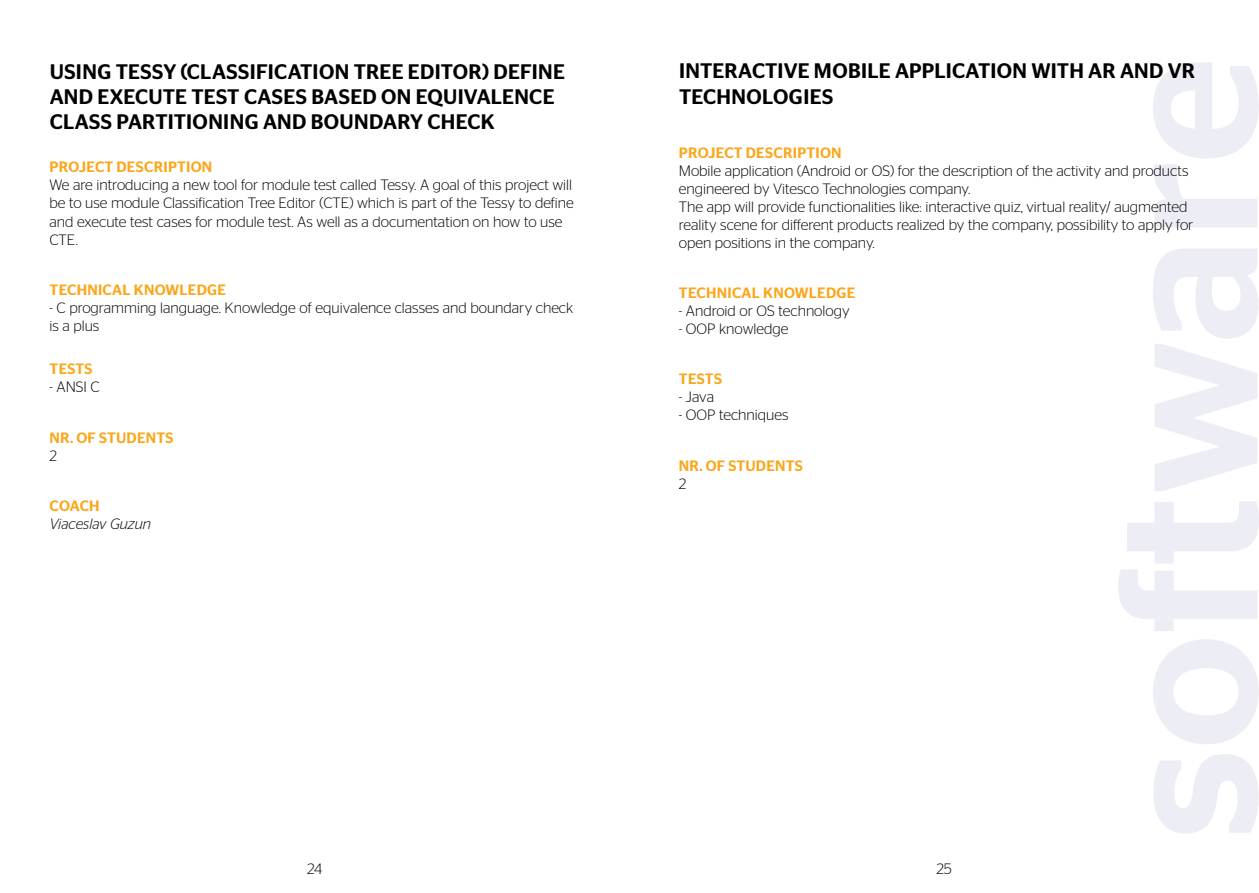
<style>
.page{position:relative;width:1259px;height:893px;background:#fff}
.page>*{position:absolute;margin:0;border:0;box-sizing:border-box;transform-origin:0 0}
.t1{font:500 21px/25.2px "Continental Stag Sans";letter-spacing:.015em;color:#000}
.t2{font:300 15px/18px "Continental Stag Sans";color:#000}
.t3{font:500 15px "Continental Stag Sans";letter-spacing:.02em;color:#faa61a}
.t4{font:italic 300 15px "Continental Stag Sans";color:#000}
</style>
<div class="page">
<svg style="left:1153px;top:754px;width:105px;height:79px"></svg>
<svg style="left:1153px;top:639px;width:105px;height:105px"></svg>
<svg style="left:1118px;top:569px;width:139px;height:62px"></svg>
<svg style="left:1127px;top:502px;width:132px;height:61px"></svg>
<svg style="left:1153px;top:248px;width:105px;height:243px"></svg>
<svg style="left:1153px;top:62px;width:105px;height:165px"></svg>
<h1 class="t1" style="left:50px;top:59px;width:517px">USING TESSY (CLASSIFICATION TREE EDITOR) DEFINE<br>AND EXECUTE TEST CASES BASED ON EQUIVALENCE<br>CLASS PARTITIONING AND BOUNDARY CHECK</h1>
<p class="t3" style="left:50px;top:159px;width:164px">PROJECT DESCRIPTION</p>
<p class="t2" style="left:49px;top:176px;width:526px">We are introducing a new tool for module test called Tessy. A goal of this project will be to use module Classification Tree Editor (CTE) which is part of the Tessy to define and execute test cases for module test. As well as a documentation on how to use CTE.</p>
<p class="t3" style="left:50px;top:281px;width:178px">TECHNICAL KNOWLEDGE</p>
<p class="t2" style="left:49px;top:298px;width:525px">- C programming language. Knowledge of equivalence classes and boundary check is a plus</p>
<p class="t3" style="left:50px;top:360px;width:45px">TESTS</p>
<p class="t2" style="left:49px;top:378px;width:52px">- ANSI C</p>
<p class="t3" style="left:50px;top:429px;width:125px">NR. OF STUDENTS</p>
<p class="t2" style="left:49px;top:446px;width:9px">2</p>
<p class="t3" style="left:50px;top:497px;width:51px">COACH</p>
<p class="t4" style="left:49px;top:515px;width:103px">Viaceslav Guzun</p>
<h1 class="t1" style="left:679px;top:58px;width:517px">INTERACTIVE MOBILE APPLICATION WITH AR AND VR<br>TECHNOLOGIES</h1>
<p class="t3" style="left:679px;top:144px;width:164px">PROJECT DESCRIPTION</p>
<p class="t2" style="left:679px;top:161px;width:516px">Mobile application (Android or OS) for the description of the activity and products engineered by Vitesco Technologies company.<br>The app will provide functionalities like: interactive quiz, virtual reality/ augmented reality scene for different products realized by the company, possibility to apply for open positions in the company.</p>
<p class="t3" style="left:679px;top:284px;width:178px">TECHNICAL KNOWLEDGE</p>
<p class="t2" style="left:679px;top:302px;width:172px">- Android or OS technology</p>
<p class="t2" style="left:679px;top:320px;width:111px">- OOP knowledge</p>
<p class="t3" style="left:679px;top:371px;width:45px">TESTS</p>
<p class="t2" style="left:679px;top:388px;width:37px">- Java</p>
<p class="t2" style="left:679px;top:406px;width:111px">- OOP techniques</p>
<p class="t3" style="left:679px;top:457px;width:125px">NR. OF STUDENTS</p>
<p class="t2" style="left:679px;top:474px;width:9px">2</p>
<p class="t2" style="left:307px;top:860px;width:17px">24</p>
<p class="t2" style="left:936px;top:860px;width:17px">25</p>
</div>
